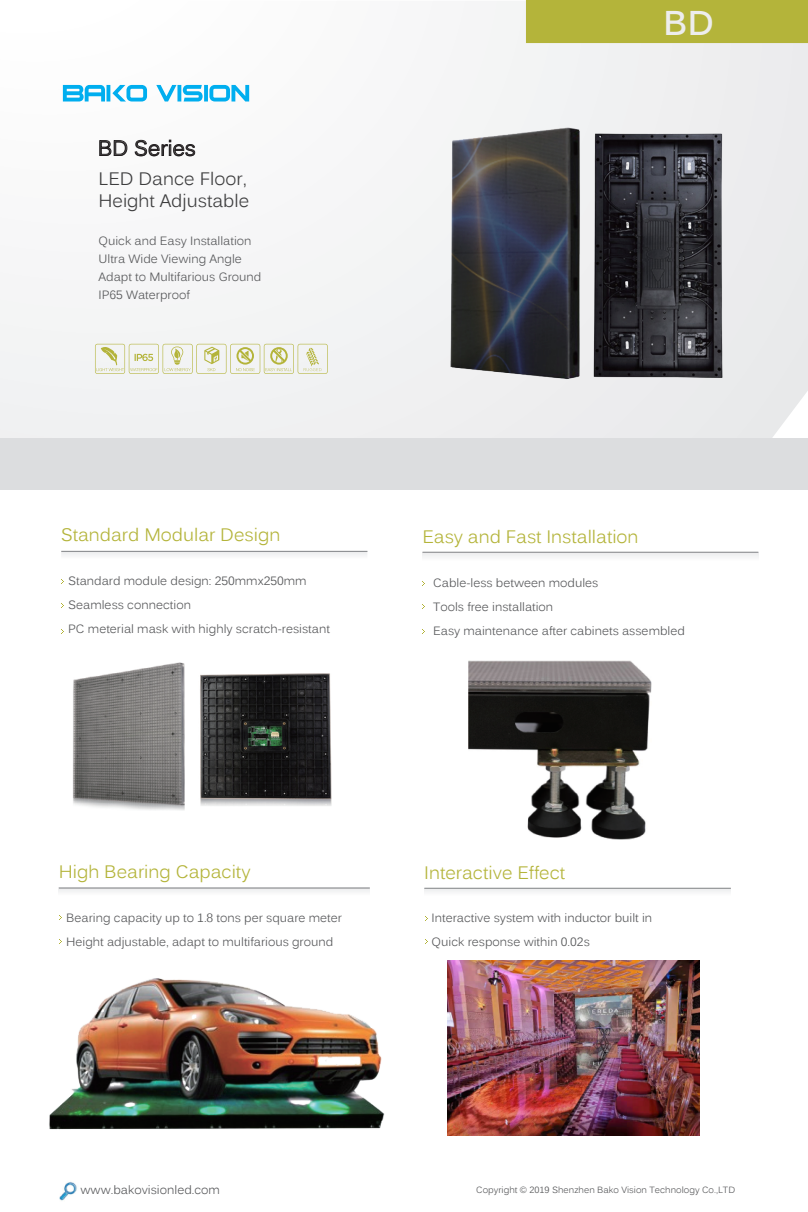
<style>
.page{position:relative;width:808px;height:1212px;background:#fff}
.page>*{position:absolute;margin:0;border:0;box-sizing:border-box;transform-origin:0 0}
.t1{font:700 34.2px "Kalinga";color:#ededed}
.t2{font:21px "Kalinga";color:#3e3e3f}
.t3{font:18px "Kalinga";color:#b4b43a}
.t4{font:18px/21.6px "Kalinga";color:#3e3e3f}
.t5{font:12px/24px "Kalinga";color:#57585a}
.t6{font:9px "Kalinga";color:#57585a}
</style>
<div class="page">
<div style="left:0;top:1px;width:808px;height:438px;background:#f6f6f7"></div>
<div style="left:0;top:439px;width:808px;height:51px;background:#dcdddf"></div>
<div style="left:526px;top:1px;width:282px;height:42px;background:#b4b43a"></div>
<div style="left:61px;top:551px;width:306px;height:10px;background:#f6f6f7"></div>
<hr style="left:61px;top:551px;width:306px;height:1px;background:#808285">
<div style="left:424px;top:888px;width:307px;height:9px;background:#f6f6f7"></div>
<hr style="left:424px;top:888px;width:307px;height:1px;background:#808285">
<div style="left:422px;top:552px;width:336px;height:11px;background:#f6f6f7"></div>
<hr style="left:422px;top:552px;width:336px;height:1px;background:#808285">
<div style="left:59px;top:888px;width:311px;height:9px;background:#f6f6f7"></div>
<hr style="left:59px;top:888px;width:311px;height:1px;background:#808285">
<svg style="left:63px;top:85px;width:186px;height:16px"></svg>
<svg style="left:99px;top:140px;width:29px;height:16px"></svg>
<svg style="left:134px;top:140px;width:62px;height:17px"></svg>
<img style="left:59px;top:1182px;width:18px;height:19px">
<img style="left:73px;top:662px;width:112px;height:148px">
<img style="left:200px;top:673px;width:132px;height:133px">
<img style="left:387px;top:58px;width:407px;height:381px">
<img style="left:468px;top:660px;width:184px;height:179px">
<img style="left:49px;top:939px;width:336px;height:191px">
<svg style="left:95px;top:344px;width:233px;height:30px"></svg>
<img style="left:447px;top:961px;width:252px;height:174px">
<h2 class="t2" style="left:98px;top:135px;width:99px">BD Series</h2>
<h3 class="t4" style="left:99px;top:170px;width:152px">LED Dance Floor,<br>Height Adjustable</h3>
<p class="t5" style="left:99px;top:233px;width:164px;line-height:18px">Quick and Easy Installation<br>Ultra Wide Viewing Angle<br>Adapt to Multifarious Ground<br>IP65 Waterproof</p>
<h3 class="t3" style="left:61px;top:523px;width:221px">Standard Modular Design</h3>
<p class="t5" style="left:68px;top:570px;width:263px">Standard module design: 250mmx250mm<br>Seamless connection<br>PC meterial mask with highly scratch-resistant</p>
<h1 class="t1" style="left:663px;top:1px;width:52px">BD</h1>
<h3 class="t3" style="left:422px;top:525px;width:218px">Easy and Fast Installation</h3>
<p class="t5" style="left:433px;top:571px;width:253px">Cable-less between modules<br>Tools free installation<br>Easy maintenance after cabinets assembled</p>
<h3 class="t3" style="left:59px;top:860px;width:193px">High Bearing Capacity</h3>
<h3 class="t3" style="left:424px;top:860px;width:143px">Interactive Effect</h3>
<p class="t5" style="left:66px;top:906px;width:277px">Bearing capacity up to 1.8 tons per square meter<br>Height adjustable, adapt to multifarious ground</p>
<p class="t5" style="left:432px;top:907px;width:222px">Interactive system with inductor built in<br>Quick response within 0.02s</p>
<p class="t5" style="left:81px;top:1178px;width:141px">www.bakovisionled.com</p>
<p class="t6" style="left:476px;top:1184px;width:260px">Copyright © 2019 Shenzhen Bako Vision Technology Co.,LTD</p>
</div>
